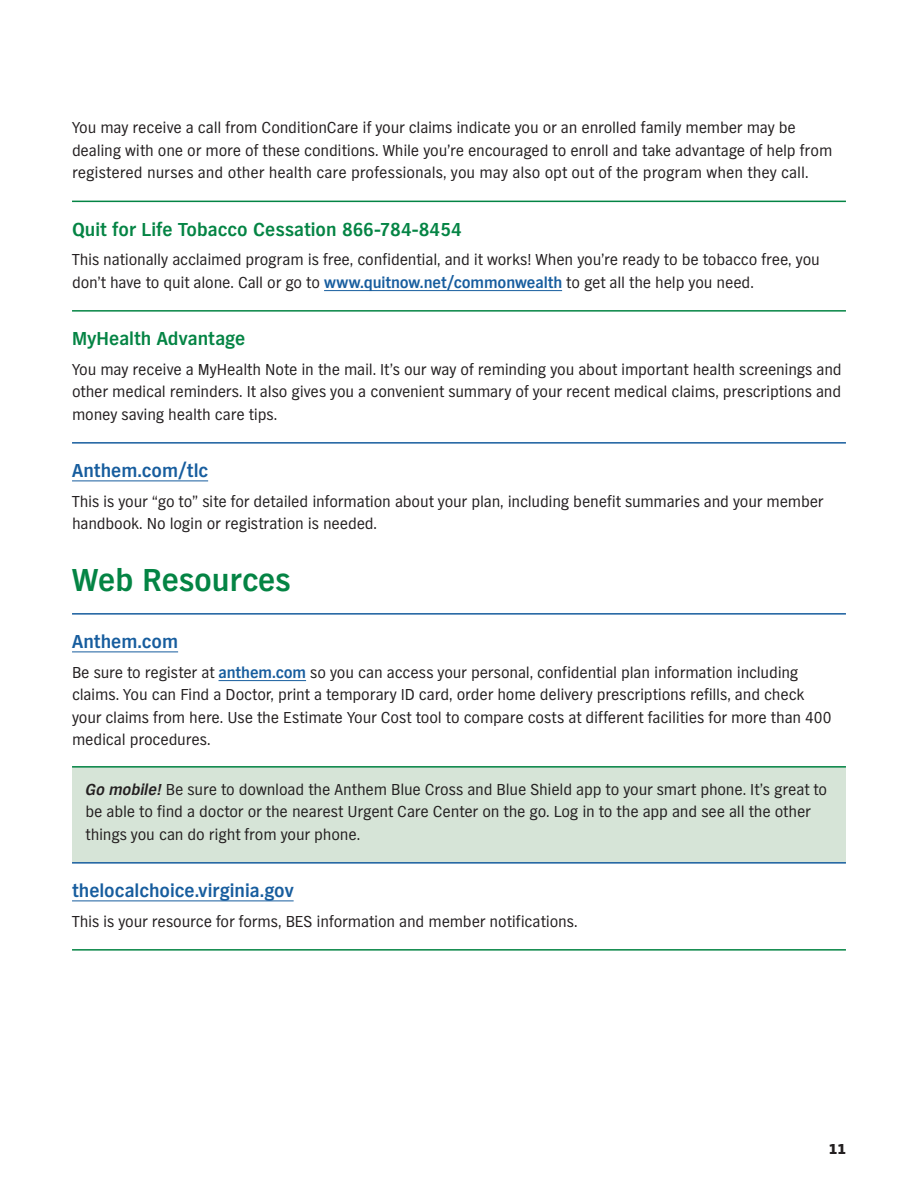
<style>
.page{position:relative;width:918px;height:1188px;background:#fff}
.page>*{position:absolute;margin:0;border:0;box-sizing:border-box;transform-origin:0 0}
.t1{font:700 33px "TV Nord EF";color:#048444}
.t2{font:700 19.5px "TV Nord EF";color:#048444}
.t3{font:700 19.5px "TV Nord EF";color:#175d9e}
.t4{font:16.5px/22.5px "TV Nord EF";letter-spacing:-.01em;color:#231f20}
.t5{font:800 15px "TV Nord EF";color:#231f20}
.s1{font-weight:700;color:#175d9e}
.s2{font-weight:700;font-style:italic}
</style>
<div class="page">
<div style="left:72px;top:767px;width:774px;height:96px;background:#d6e4d7"></div>
<hr style="left:72px;top:201px;width:774px;height:1px;background:#048444">
<hr style="left:324px;top:290px;width:238px;height:1px;background:#175d9e">
<hr style="left:72px;top:310px;width:774px;height:2px;background:#048444">
<hr style="left:72px;top:442px;width:774px;height:2px;background:#175d9e">
<hr style="left:72px;top:481px;width:136px;height:1px;background:#175d9e">
<hr style="left:72px;top:613px;width:774px;height:2px;background:#175d9e">
<hr style="left:72px;top:652px;width:106px;height:1px;background:#175d9e">
<hr style="left:219px;top:680px;width:87px;height:1px;background:#175d9e">
<hr style="left:72px;top:766px;width:774px;height:2px;background:#048444">
<hr style="left:72px;top:862px;width:774px;height:2px;background:#175d9e">
<hr style="left:72px;top:901px;width:222px;height:1px;background:#175d9e">
<hr style="left:72px;top:949px;width:774px;height:2px;background:#048444">
<p class="t4" style="left:72px;top:116px;width:762px">You may receive a call from ConditionCare if your claims indicate you or an enrolled family member may be dealing with one or more of these conditions. While you’re encouraged to enroll and take advantage of help from registered nurses and other health care professionals, you may also opt out of the program when they call.</p>
<p class="t2" style="left:72px;top:219px;width:391px">Quit for Life Tobacco Cessation 866-784-8454</p>
<p class="t4" style="left:72px;top:248px;width:749px">This nationally acclaimed program is free, confidential, and it works! When you’re ready to be tobacco free, you don’t have to quit alone. Call or go to <span class="s1">www.quitnow.net/commonwealth</span> to get all the help you need.</p>
<p class="t2" style="left:72px;top:328px;width:175px">MyHealth Advantage</p>
<p class="t4" style="left:72px;top:358px;width:771px;text-align:justify">You may receive a MyHealth Note in the mail. It’s our way of reminding you about important health screenings and other medical reminders. It also gives you a convenient summary of your recent medical claims, prescriptions and money saving health care tips.</p>
<p class="t3" style="left:72px;top:460px;width:138px">Anthem.com/tlc</p>
<p class="t4" style="left:72px;top:490px;width:753px">This is your “go to” site for detailed information about your plan, including benefit summaries and your member handbook. No login or registration is needed.</p>
<h1 class="t1" style="left:72px;top:561px;width:220px">Web Resources</h1>
<p class="t3" style="left:72px;top:631px;width:108px">Anthem.com</p>
<p class="t4" style="left:72px;top:661px;width:761px">Be sure to register at <span class="s1">anthem.com</span> so you can access your personal, confidential plan information including claims. You can Find a Doctor, print a temporary ID card, order home delivery prescriptions refills, and check your claims from here. Use the Estimate Your Cost tool to compare costs at different facilities for more than 400 medical procedures.</p>
<p class="t4" style="left:86px;top:778px;width:743px"><span class="s2">Go mobile!</span> Be sure to download the Anthem Blue Cross and Blue Shield app to your smart phone. It’s great to be able to find a doctor or the nearest Urgent Care Center on the go. Log in to the app and see all the other things you can do right from your phone.</p>
<p class="t3" style="left:72px;top:880px;width:223px">thelocalchoice.virginia.gov</p>
<p class="t4" style="left:72px;top:910px;width:507px">This is your resource for forms, BES information and member notifications.</p>
<p class="t5" style="left:829px;top:1141px;width:19px">11</p>
</div>
